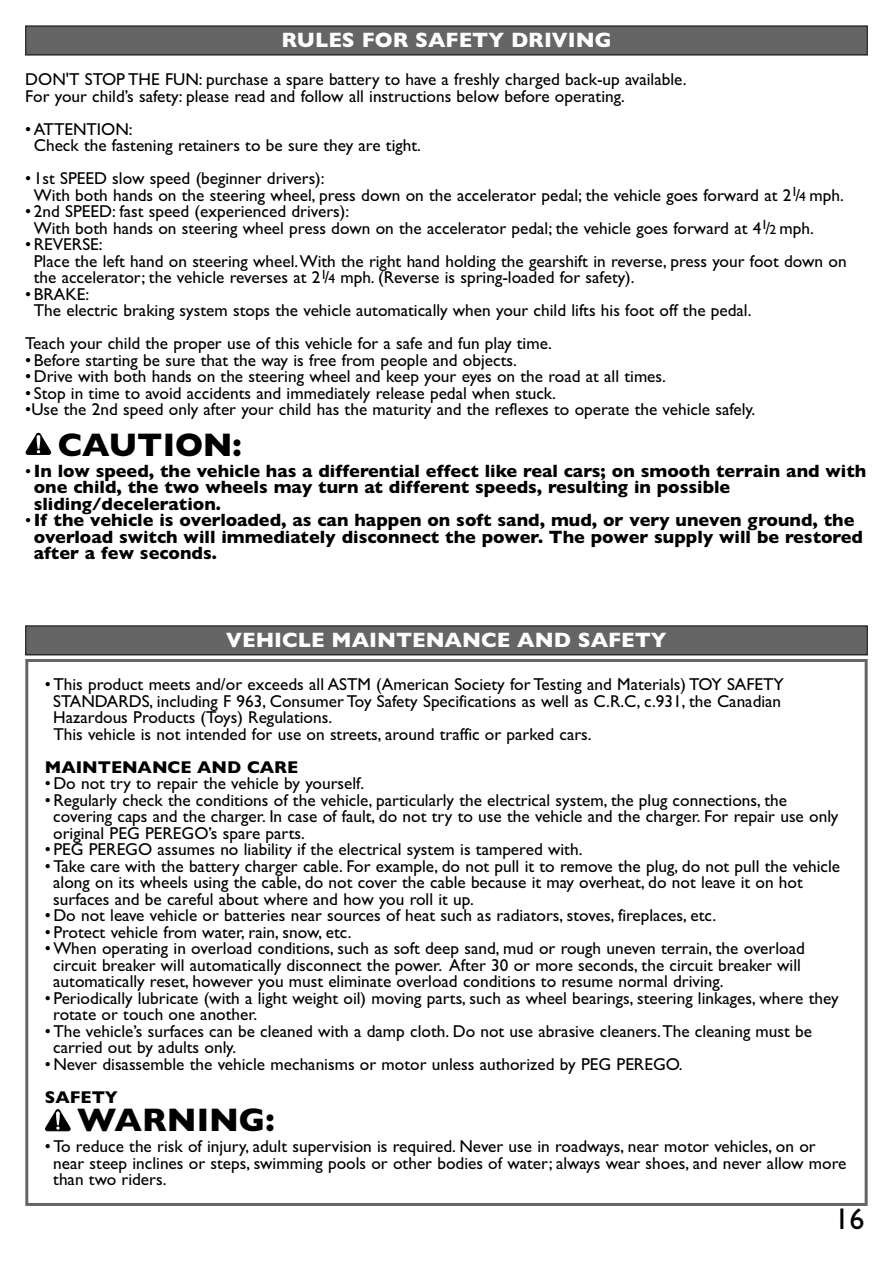
<style>
.page{position:relative;width:893px;height:1263px;background:#fff}
.page>*{position:absolute;margin:0;border:0;box-sizing:border-box;transform-origin:0 0}
.t1{font:700 33px "Gill Sans";color:#000}
.t2{font:30px "Gill Sans";color:#000}
.t3{font:700 21px "Gill Sans";color:#fff}
.t4{font:700 18px/16.5px "Gill Sans";color:#000}
.t5{font:17.25px/16.5px "Gill Sans";color:#000}
.t6{font:700 17.25px "Gill Sans";color:#000}
.s1{font-size:13.5px}
.s2{font-weight:400;font-size:17.25px}
</style>
<div class="page">
<svg style="left:25px;top:433px;width:27px;height:22px"></svg>
<div style="left:26px;top:26px;width:840px;height:29px;background:#656565"></div>
<div style="left:25px;top:26px;width:842px;height:29px;border:1px solid #000"></div>
<div style="left:25px;top:659px;width:842px;height:547px;border:3px solid #656565"></div>
<div style="left:26px;top:626px;width:840px;height:29px;background:#656565"></div>
<div style="left:25px;top:626px;width:842px;height:29px;border:1px solid #000"></div>
<svg style="left:45px;top:1109px;width:26px;height:23px"></svg>
<p class="t3" style="left:281px;top:33px;width:331px">RULES FOR SAFETY DRIVING</p>
<p class="t5" style="left:25px;top:73px;width:662px">DON'T STOP THE FUN: purchase a spare battery to have a freshly charged back-up available.<br>For your child’s safety: please read and follow all instructions below before operating.</p>
<p class="t5" style="left:34px;top:123px;width:388px;text-indent:-9px">• ATTENTION:<br>Check the fastening retainers to be sure they are tight.</p>
<p class="t5" style="left:34px;top:172px;width:811px;text-indent:-9px">• 1st SPEED slow speed (beginner drivers):<br>With both hands on the steering wheel, press down on the accelerator pedal; the vehicle goes forward at 2<sup>1</sup>/<span class="s1">4</span> mph.</p>
<p class="t5" style="left:34px;top:205px;width:781px;text-indent:-9px">• 2nd SPEED: fast speed (experienced drivers):<br>With both hands on steering wheel press down on the accelerator pedal; the vehicle goes forward at 4<sup>1</sup>/<span class="s1">2</span> mph.</p>
<p class="t5" style="left:34px;top:238px;width:814px;text-indent:-8px">• REVERSE:<br>Place the left hand on steering wheel. With the right hand holding the gearshift in reverse, press your foot down on the accelerator; the vehicle reverses at 2<sup>1</sup>/<span class="s1">4</span> mph. (Reverse is spring-loaded for safety).</p>
<p class="t5" style="left:34px;top:288px;width:719px;text-indent:-9px">• BRAKE:<br>The electric braking system stops the vehicle automatically when your child lifts his foot off the pedal.</p>
<p class="t5" style="left:25px;top:337px;width:528px">Teach your child the proper use of this vehicle for a safe and fun play time.</p>
<p class="t5" style="left:25px;top:354px;width:493px">• Before starting be sure that the way is free from people and objects.</p>
<p class="t5" style="left:25px;top:370px;width:642px">• Drive with both hands on the steering wheel and keep your eyes on the road at all times.</p>
<p class="t5" style="left:25px;top:387px;width:532px">• Stop in time to avoid accidents and immediately release pedal when stuck.</p>
<p class="t5" style="left:25px;top:403px;width:731px">•Use the 2nd speed only after your child has the maturity and the reflexes to operate the vehicle safely.</p>
<h1 class="t1" style="left:58px;top:433px;width:186px">CAUTION:</h1>
<p class="t4" style="left:34px;top:465px;width:834px;text-indent:-8px"><span class="s2">•</span>In low speed, the vehicle has a differential effect like real cars; on smooth terrain and with one child, the two wheels may turn at different speeds, resulting in possible sliding/deceleration.</p>
<p class="t4" style="left:34px;top:514px;width:830px;text-indent:-8px"><span class="s2">•</span>If the vehicle is overloaded, as can happen on soft sand, mud, or very uneven ground, the overload switch will immediately disconnect the power. The power supply will be restored after a few seconds.</p>
<p class="t3" style="left:226px;top:632px;width:442px">VEHICLE MAINTENANCE AND SAFETY</p>
<p class="t5" style="left:53px;top:678px;width:732px;text-indent:-8px">• This product meets and/or exceeds all ASTM (American Society for Testing and Materials) TOY SAFETY STANDARDS, including F 963, Consumer Toy Safety Specifications as well as C.R.C, c.931, the Canadian Hazardous Products (Toys) Regulations.<br>This vehicle is not intended for use on streets, around traffic or parked cars.</p>
<p class="t6" style="left:45px;top:761px;width:255px">MAINTENANCE AND CARE</p>
<p class="t5" style="left:45px;top:777px;width:321px">• Do not try to repair the vehicle by yourself.</p>
<p class="t5" style="left:53px;top:794px;width:786px;text-indent:-8px">• Regularly check the conditions of the vehicle, particularly the electrical system, the plug connections, the covering caps and the charger. In case of fault, do not try to use the vehicle and the charger. For repair use only original PEG PEREGO’s spare parts.</p>
<p class="t5" style="left:45px;top:843px;width:539px">• PEG PEREGO assumes no liability if the electrical system is tampered with.</p>
<p class="t5" style="left:53px;top:860px;width:788px;text-indent:-8px">• Take care with the battery charger cable. For example, do not pull it to remove the plug, do not pull the vehicle along on its wheels using the cable, do not cover the cable because it may overheat, do not leave it on hot surfaces and be careful about where and how you roll it up.</p>
<p class="t5" style="left:45px;top:909px;width:672px">• Do not leave vehicle or batteries near sources of heat such as radiators, stoves, fireplaces, etc.</p>
<p class="t5" style="left:45px;top:926px;width:308px">• Protect vehicle from water, rain, snow, etc.</p>
<p class="t5" style="left:53px;top:942px;width:753px;text-indent:-8px">• When operating in overload conditions, such as soft deep sand, mud or rough uneven terrain, the overload circuit breaker will automatically disconnect the power. After 30 or more seconds, the circuit breaker will automatically reset, however you must eliminate overload conditions to resume normal driving.</p>
<p class="t5" style="left:53px;top:992px;width:787px;text-indent:-8px">• Periodically lubricate (with a light weight oil) moving parts, such as wheel bearings, steering linkages, where they rotate or touch one another.</p>
<p class="t5" style="left:53px;top:1025px;width:760px;text-indent:-8px">• The vehicle’s surfaces can be cleaned with a damp cloth. Do not use abrasive cleaners. The cleaning must be carried out by adults only.</p>
<p class="t5" style="left:45px;top:1058px;width:639px">• Never disassemble the vehicle mechanisms or motor unless authorized by PEG PEREGO.</p>
<p class="t6" style="left:45px;top:1091px;width:75px">SAFETY</p>
<h1 class="t1" style="left:77px;top:1109px;width:199px">WARNING:</h1>
<p class="t5" style="left:53px;top:1140px;width:794px;text-indent:-8px">• To reduce the risk of injury, adult supervision is required. Never use in roadways, near motor vehicles, on or near steep inclines or steps, swimming pools or other bodies of water; always wear shoes, and never allow more than two riders.</p>
<h2 class="t2" style="left:834px;top:1208px;width:31px">16</h2>
</div>
